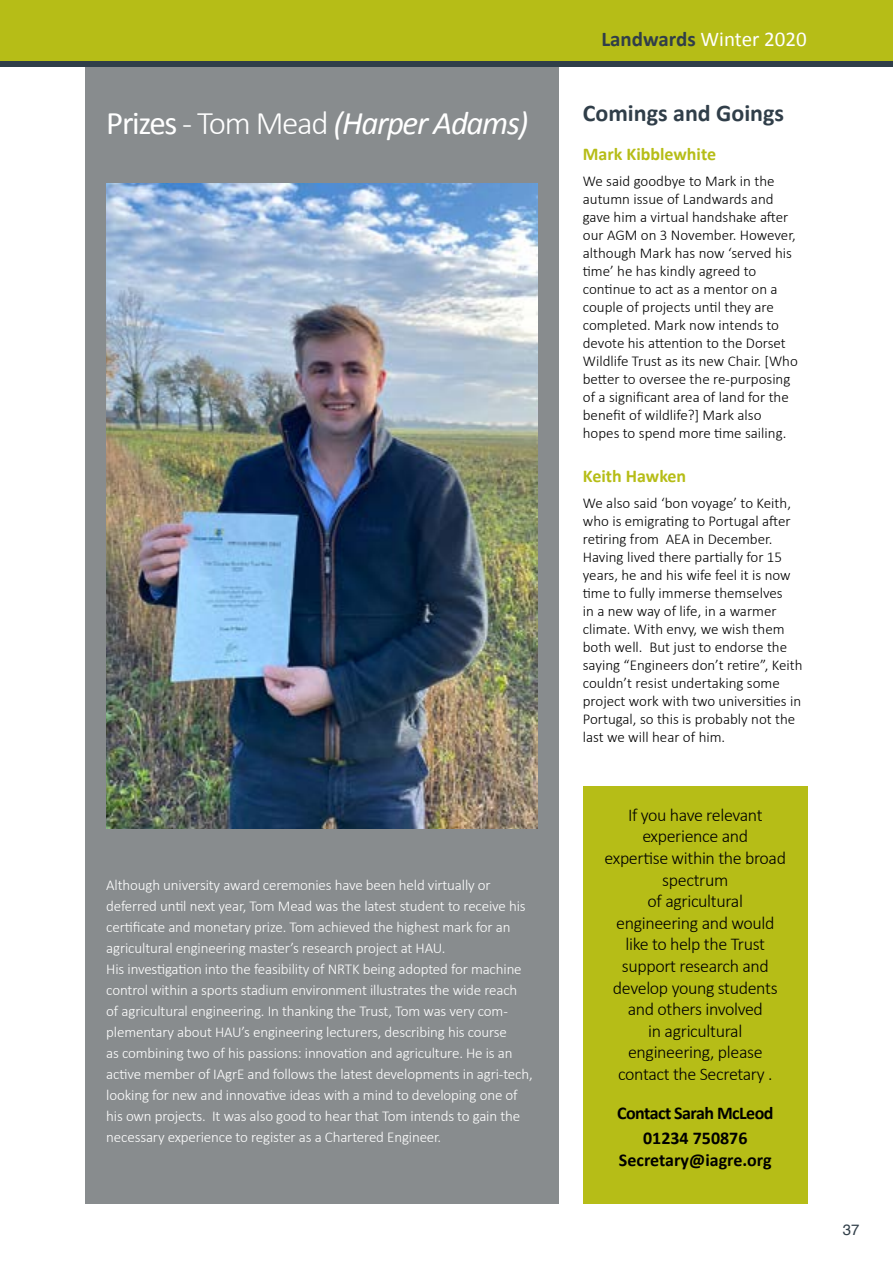
<style>
.page{position:relative;width:893px;height:1263px;background:#fff}
.page>*{position:absolute;margin:0;border:0;box-sizing:border-box;transform-origin:0 0}
.t1{font:italic 33px "Calibri";letter-spacing:-.04em;color:#fff}
.t2{font:700 24px "Calibri";color:#303e49}
.t3{font:21px "Calibri";color:#fff}
.t4{font:300 18px/21.6px "Calibri";letter-spacing:-.02em;color:#000;text-align:center}
.t5{font:700 18px/25.8px "Calibri";letter-spacing:-.03em;color:#000;text-align:center}
.t6{font:700 18px "Calibri";color:#b6bd17}
.t7{font:700 18px "Calibri";letter-spacing:-.01em;color:#000}
.t8{font:300 15px/18px "Calibri";color:#000}
.t9{font:300 15px/21px "Calibri";letter-spacing:-.01em;color:#fff}
.t10{font:15px "Helvetica";color:#303e49}
.s1{font-style:normal}
.s2{font-weight:300;font-style:normal}
.s3{font-weight:700;color:#303e49}
</style>
<div class="page">
<div style="left:0;top:43px;width:893px;height:24px;background:#303e49"></div>
<div style="left:0;top:0;width:893px;height:61px;background:#b6bd17"></div>
<div style="left:85px;top:67px;width:473px;height:1136px;background:#888c8e"></div>
<img style="left:106px;top:184px;width:431px;height:645px">
<div style="left:583px;top:786px;width:225px;height:417px;background:#b6bd17"></div>
<h1 class="t1" style="left:106px;top:100px;width:424px"><span class="s1">Prizes</span> <span class="s2">- Tom Mead</span> (Harper Adams)</h1>
<p class="t9" style="left:106px;top:874px;width:428px">Although university award ceremonies have been held virtually or deferred until next year, Tom Mead was the latest student to receive his certificate and monetary prize. Tom achieved the highest mark for an agricultural engineering master’s research project at HAU.<br>His investigation into the feasibility of NRTK being adopted for machine control within a sports stadium environment illustrates the wide reach of agricultural engineering. In thanking the Trust, Tom was very com&shy;plementary about HAU’s engineering lecturers, describing his course<br>as combining two of his passions: innovation and agriculture. He is an active member of IAgrE and follows the latest developments in agri-tech, looking for new and innovative ideas with a mind to developing one of his own projects. It was also good to hear that Tom intends to gain the necessary experience to register as a Chartered Engineer.</p>
<h3 class="t3" style="left:601px;top:26px;width:207px"><span class="s3">Landwards</span> Winter 2020</h3>
<h2 class="t2" style="left:583px;top:98px;width:203px">Comings and Goings</h2>
<p class="t6" style="left:583px;top:142px;width:135px">Mark Kibblewhite</p>
<p class="t8" style="left:583px;top:172px;width:217px">We said goodbye to Mark in the autumn issue of Landwards and gave him a virtual handshake after our AGM on 3 November. However, although Mark has now ‘served his time’ he has kindly agreed to continue to act as a mentor on a couple of projects until they are completed. Mark now intends to devote his attention to the Dorset<br>Wildlife Trust as its new Chair. [Who better to oversee the re-purposing of a significant area of land for the benefit of wildlife?] Mark also hopes to spend more time sailing.</p>
<p class="t6" style="left:583px;top:464px;width:105px">Keith Hawken</p>
<p class="t8" style="left:583px;top:493px;width:221px">We also said ‘bon voyage’ to Keith, who is emigrating to Portugal after retiring from AEA in December.<br>Having lived there partially for 15 years, he and his wife feel it is now time to fully immerse themselves<br>in a new way of life, in a warmer climate. With envy, we wish them both well. But just to endorse the saying “Engineers don’t retire”, Keith couldn’t resist undertaking some project work with two universities in Portugal, so this is probably not the last we will hear of him.</p>
<p class="t4" style="left:605px;top:803px;width:183px">If you have relevant experience and<br>expertise within the broad spectrum<br>of agricultural engineering and would like to help the Trust support research and develop young students and others involved<br>in agricultural engineering, please contact the Secretary .</p>
<p class="t5" style="left:617px;top:1100px;width:158px">Contact Sarah McLeod<br>01234 750876</p>
<p class="t7" style="left:619px;top:1148px;width:154px">Secretary@iagre.org</p>
<p class="t10" style="left:843px;top:1218px;width:18px">37</p>
</div>
